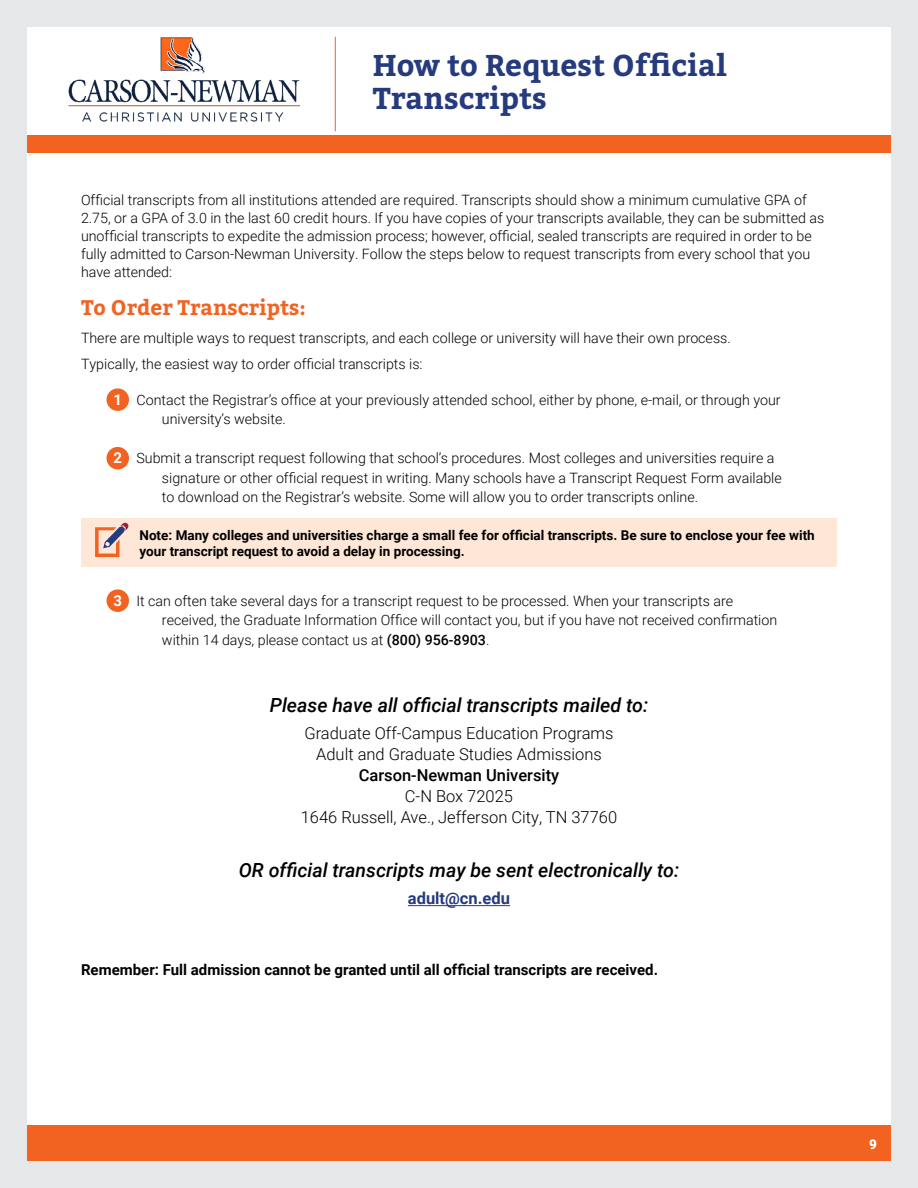
<style>
.page{position:relative;width:918px;height:1188px;background:#fff}
.page>*{position:absolute;margin:0;border:0;box-sizing:border-box;transform-origin:0 0}
.t1{font:700 30px/33px "Bitter";color:#263b7e}
.t2{font:700 21px "Bitter";color:#f26322}
.t3{font:italic 500 19.5px "Roboto";color:#000}
.t4{font:300 16.5px/21px "Roboto";color:#000;text-align:center}
.t5{font:500 16.5px "Roboto";color:#000}
.t6{font:700 16.5px "Roboto";color:#263b7e}
.t7{font:700 15px "Roboto";color:#000}
.t8{font:300 14.25px/19.5px "Roboto";color:#000}
.t9{font:700 13.5px/16.5px "Roboto";color:#000}
.t10{font:900 13.5px "Roboto";color:#fff}
.s1{font-weight:700;font-size:15px;color:#fff}
.s2{font-weight:500}
</style>
<div class="page">
<div style="left:27px;top:1125px;width:864px;height:36px;background:#f26322"></div>
<div style="left:0;top:0;width:918px;height:1188px;border:27px solid #e6e7e8"></div>
<div style="left:27px;top:135px;width:864px;height:18px;background:#f26322"></div>
<hr style="left:335px;top:37px;width:1px;height:94px;background:#f26322">
<img style="left:68px;top:37px;width:231px;height:85px">
<hr style="left:408px;top:905px;width:102px;height:1px;background:#263b7e">
<div style="left:106px;top:388px;width:23px;height:23px;background:#f26322;border-radius:50%"></div>
<div style="left:106px;top:447px;width:23px;height:22px;background:#f26322;border-radius:50%"></div>
<div style="left:81px;top:518px;width:756px;height:49px;background:#fee7d7"></div>
<svg style="left:95px;top:522px;width:34px;height:35px"></svg>
<div style="left:106px;top:589px;width:23px;height:23px;background:#f26322;border-radius:50%"></div>
<h1 class="t1" style="left:373px;top:50px;width:355px">How to Request Official<br>Transcripts</h1>
<p class="t8" style="left:81px;top:191px;width:745px;line-height:18px">Official transcripts from all institutions attended are required. Transcripts should show a minimum cumulative GPA of 2.75, or a GPA of 3.0 in the last 60 credit hours. If you have copies of your transcripts available, they can be submitted as unofficial transcripts to expedite the admission process; however, official, sealed transcripts are required in order to be fully admitted to Carson-Newman University. Follow the steps below to request transcripts from every school that you have attended:</p>
<h2 class="t2" style="left:81px;top:294px;width:226px">To Order Transcripts:</h2>
<p class="t8" style="left:81px;top:325px;width:651px;line-height:25.5px">There are multiple ways to request transcripts, and each college or university will have their own process.<br>Typically, the easiest way to order official transcripts is:</p>
<p class="t8" style="left:162px;top:390px;width:620px;text-indent:-49px"><span class="s1">1</span> Contact the Registrar’s office at your previously attended school, either by phone, e-mail, or through your university’s website.</p>
<p class="t8" style="left:162px;top:448px;width:621px;text-indent:-49px"><span class="s1">2</span> Submit a transcript request following that school’s procedures. Most colleges and universities require a signature or other official request in writing. Many schools have a Transcript Request Form available to download on the Registrar’s website. Some will allow you to order transcripts online.</p>
<p class="t9" style="left:140px;top:526px;width:677px">Note: Many colleges and universities charge a small fee for official transcripts. Be sure to enclose your fee with your transcript request to avoid a delay in processing.</p>
<p class="t8" style="left:162px;top:591px;width:617px;text-indent:-49px"><span class="s1">3</span> It can often take several days for a transcript request to be processed. When your transcripts are received, the Graduate Information Office will contact you, but if you have not received confirmation within 14 days, please contact us at <span class="s2">(800) 956-8903</span>.</p>
<h3 class="t3" style="left:270px;top:692px;width:380px">Please have all official transcripts mailed to:</h3>
<p class="t4" style="left:304px;top:722px;width:311px">Graduate Off-Campus Education Programs<br>Adult and Graduate Studies Admissions</p>
<p class="t5" style="left:359px;top:764px;width:202px">Carson-Newman University</p>
<p class="t4" style="left:301px;top:785px;width:318px">C-N Box 72025<br>1646 Russell, Ave., Jefferson City, TN 37760</p>
<h3 class="t3" style="left:239px;top:857px;width:442px">OR official transcripts may be sent electronically to:</h3>
<p class="t6" style="left:408px;top:887px;width:104px">adult@cn.edu</p>
<p class="t7" style="left:81px;top:959px;width:579px">Remember: Full admission cannot be granted until all official transcripts are received.</p>
<p class="t10" style="left:869px;top:1134px;width:9px">9</p>
</div>
